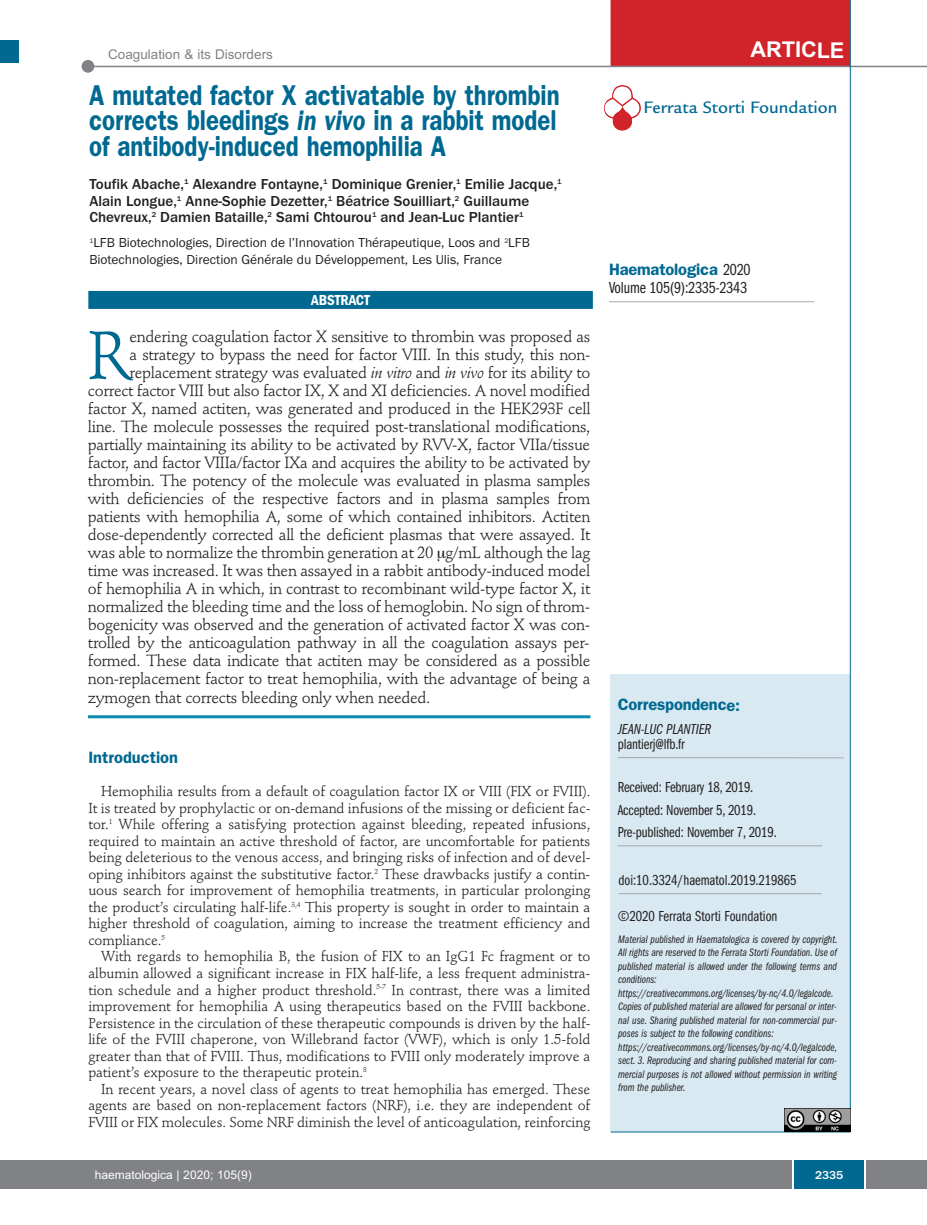
<style>
.page{position:relative;width:927px;height:1225px;background:#fff}
.page>*{position:absolute;margin:0;border:0;box-sizing:border-box;transform-origin:0 0}
.t1{font:66.45px "Stempel Schneidler";color:#006991}
.t2{font:600 28.8px/25.5px "Franklin Gothic";color:#006991;text-align:justify;scale:.83 1}
.t3{font:700 21.75px "Arial";letter-spacing:-.01em;color:#fff}
.t4{font:500 18px "Legacy Sans";color:#006991}
.t5{font:600 16.5px "Franklin Gothic";letter-spacing:-.01em;color:#006991}
.t6{font:16.5px "Franklin Gothic Book Cmpr";letter-spacing:-.01em;color:#231f20}
.t7{font:16.05px "Stempel Schneidler";letter-spacing:-.02em;color:#231f20}
.t8{font:500 15px/16.5px "Franklin Gothic";color:#231f20}
.t9{font:15px/22.5px "Franklin Gothic Book Cmpr";letter-spacing:-.01em;color:#231f20}
.t10{font:15px "Franklin Gothic Book Cmpr Ital";letter-spacing:-.01em;color:#231f20}
.t11{font:600 condensed 15px "Franklin Gothic";letter-spacing:-.005em;color:#fff}
.t12{font:14.25px/16.5px "Stempel Schneidler";letter-spacing:-.005em;color:#231f20;text-align:justify}
.t13{font:13.5px/16.5px "Franklin Gothic";color:#231f20}
.t14{font:13.5px "Arial";color:#808285}
.t15{font:12px "Arial";color:#fff}
.t16{font:500 12px "Franklin Gothic";color:#fff}
.t17{font:11.25px/13.5px "Franklin Gothic Book Cmpr Ital";color:#231f20}
.s1{font-style:italic}
.s2{font-family:"Franklin Gothic Book Cmpr";font-weight:400;color:#231f20}
</style>
<div class="page">
<div style="left:18px;top:1160px;width:909px;height:28px;background:#808285"></div>
<div style="left:794px;top:1160px;width:70px;height:28px;background:#006991"></div>
<hr style="left:792px;top:1160px;width:2px;height:28px;background:#fff">
<hr style="left:864px;top:1160px;width:2px;height:28px;background:#fff">
<div style="left:611px;top:674px;width:239px;height:458px;background:#d8e9f1"></div>
<hr style="left:618px;top:845px;width:204px;height:1px;background:#a8a9ad">
<hr style="left:618px;top:757px;width:226px;height:1px;background:#a8a9ad">
<hr style="left:611px;top:1131px;width:239px;height:1px;background:#006991">
<hr style="left:609px;top:301px;width:205px;height:1px;background:#a8a9ad">
<div style="left:611px;top:0;width:239px;height:67px;background:#d1232a"></div>
<hr style="left:87px;top:66px;width:840px;height:1px;background:#808285">
<div style="left:82px;top:60px;width:12px;height:13px;background:#808285;border-radius:50%"></div>
<hr style="left:618px;top:893px;width:204px;height:1px;background:#a8a9ad">
<hr style="left:850px;top:0;width:1px;height:1131px;background:#006991">
<img style="left:785px;top:1108px;width:65px;height:23px">
<img style="left:604px;top:85px;width:37px;height:46px">
<div style="left:0;top:40px;width:19px;height:22px;background:#006991"></div>
<div style="left:0;top:1160px;width:18px;height:28px;background:#808285"></div>
<hr style="left:88px;top:715px;width:502px;height:3px;background:#0d8aaf">
<div style="left:88px;top:291px;width:505px;height:18px;background:#006991"></div>
<p class="t14" style="left:108px;top:47px;width:166px">Coagulation &amp; its Disorders</p>
<h3 class="t3" style="left:751px;top:37px;width:95px">ARTICLE</h3>
<h2 class="t2" style="left:89px;top:85px;width:568px">A mutated factor X activatable by thrombin corrects bleedings <span class="s1">in vivo</span> in a rabbit model of antibody-induced hemophilia A</h2>
<p class="t8" style="left:89px;top:176px;width:474px">Toufik Abache,<sup>1</sup> Alexandre Fontayne,<sup>1</sup> Dominique Grenier,<sup>1</sup> Emilie Jacque,<sup>1<br></sup>Alain Longue,<sup>1</sup> Anne-Sophie Dezetter,<sup>1</sup> Béatrice Souilliart,<sup>2</sup> Guillaume<br>Chevreux,<sup>2</sup> Damien Bataille,<sup>2</sup> Sami Chtourou<sup>1</sup> and Jean-Luc Plantier<sup>1</sup></p>
<p class="t13" style="left:89px;top:234px;width:442px"><sup>1</sup>LFB Biotechnologies, Direction de l’Innovation Thérapeutique, Loos and <sup>2</sup>LFB<br>Biotechnologies, Direction Générale du Développement, Les Ulis, France</p>
<p class="t11" style="left:311px;top:295px;width:60px">ABSTRACT</p>
<p class="t7" style="left:130px;top:330px;width:462px">endering coagulation factor X sensitive to thrombin was proposed as</p>
<p class="t7" style="left:130px;top:348px;width:462px">a strategy to bypass the need for factor VIII. In this study, this non-</p>
<p class="t7" style="left:130px;top:366px;width:462px">replacement strategy was evaluated <span class="s1">in vitro</span> and <span class="s1">in vivo</span> for its ability to</p>
<p class="t7" style="left:88px;top:384px;width:504px">correct factor VIII but also factor IX, X and XI deficiencies. A novel modified</p>
<p class="t7" style="left:88px;top:402px;width:504px">factor X, named actiten, was generated and produced in the HEK293F cell</p>
<p class="t7" style="left:88px;top:420px;width:504px">line. The molecule possesses the required post-translational modifications,</p>
<p class="t7" style="left:88px;top:438px;width:504px">partially maintaining its ability to be activated by RVV-X, factor VIIa/tissue</p>
<p class="t7" style="left:88px;top:456px;width:504px">factor, and factor VIIIa/factor IXa and acquires the ability to be activated by</p>
<p class="t7" style="left:88px;top:474px;width:504px">thrombin. The potency of the molecule was evaluated in plasma samples</p>
<p class="t7" style="left:88px;top:492px;width:504px">with deficiencies of the respective factors and in plasma samples from</p>
<p class="t7" style="left:88px;top:510px;width:504px">patients with hemophilia A, some of which contained inhibitors. Actiten</p>
<p class="t7" style="left:88px;top:528px;width:504px">dose-dependently corrected all the deficient plasmas that were assayed. It</p>
<p class="t7" style="left:88px;top:546px;width:504px">was able to normalize the thrombin generation at 20 g/mL although the lag</p>
<p class="t7" style="left:88px;top:564px;width:504px">time was increased. It was then assayed in a rabbit antibody-induced model</p>
<p class="t7" style="left:88px;top:582px;width:504px">of hemophilia A in which, in contrast to recombinant wild-type factor X, it</p>
<p class="t7" style="left:88px;top:600px;width:504px">normalized the bleeding time and the loss of hemoglobin. No sign of throm-</p>
<p class="t7" style="left:88px;top:618px;width:504px">bogenicity was observed and the generation of activated factor X was con-</p>
<p class="t7" style="left:88px;top:636px;width:503px">trolled by the anticoagulation pathway in all the coagulation assays per-</p>
<p class="t7" style="left:88px;top:654px;width:504px">formed. These data indicate that actiten may be considered as a possible</p>
<p class="t7" style="left:88px;top:672px;width:504px">non-replacement factor to treat hemophilia, with the advantage of being a</p>
<p class="t7" style="left:88px;top:690px;width:344px">zymogen that corrects bleeding only when needed.</p>
<h1 class="t1" style="left:88px;top:328px;width:45px">R</h1>
<p class="t5" style="left:88px;top:752px;width:91px">Introduction</p>
<p class="t12" style="left:88px;top:784px;width:504px;text-indent:13px">Hemophilia results from a default of coagulation factor IX or VIII (FIX or FVIII).<br>It is treated by prophylactic or on-demand infusions of the missing or deficient fac&shy;tor.<sup>1</sup> While offering a satisfying protection against bleeding, repeated infusions, required to maintain an active threshold of factor, are uncomfortable for patients being deleterious to the venous access, and bringing risks of infection and of devel&shy;oping inhibitors against the substitutive factor.<sup>2</sup> These drawbacks justify a contin&shy;uous search for improvement of hemophilia treatments, in particular prolonging the product’s circulating half-life.<sup>3,4</sup> This property is sought in order to maintain a higher threshold of coagulation, aiming to increase the treatment efficiency and compliance.<sup>5</sup></p>
<p class="t12" style="left:88px;top:949px;width:504px;text-indent:13px">With regards to hemophilia B, the fusion of FIX to an IgG1 Fc fragment or to albumin allowed a significant increase in FIX half-life, a less frequent administra&shy;tion schedule and a higher product threshold.<sup>5-7</sup> In contrast, there was a limited improvement for hemophilia A using therapeutics based on the FVIII backbone.<br>Persistence in the circulation of these therapeutic compounds is driven by the half&shy;life of the FVIII chaperone, von Willebrand factor (VWF), which is only 1.5-fold greater than that of FVIII. Thus, modifications to FVIII only moderately improve a patient’s exposure to the therapeutic protein.<sup>8</sup></p>
<p class="t12" style="left:88px;top:1081px;width:504px;text-indent:13px">In recent years, a novel class of agents to treat hemophilia has emerged. These agents are based on non-replacement factors (NRF), i.e. they are independent of FVIII or FIX molecules. Some NRF diminish the level of anticoagulation, reinforcing</p>
<p class="t4" style="left:644px;top:101px;width:196px">Ferrata Storti Foundation</p>
<p class="t5" style="left:609px;top:264px;width:143px">Haematologica <span class="s2">2020</span></p>
<p class="t6" style="left:609px;top:282px;width:140px">Volume 105(9):2335-2343</p>
<p class="t5" style="left:618px;top:699px;width:124px">Correspondence:</p>
<p class="t10" style="left:618px;top:724px;width:95px">JEAN-LUC PLANTIER</p>
<p class="t9" style="left:618px;top:734px;width:68px">plantierj@lfb.fr</p>
<p class="t9" style="left:618px;top:777px;width:160px">Received: February 18, 2019.<br>Accepted: November 5, 2019.<br>Pre-published: November 7, 2019.</p>
<p class="t9" style="left:618px;top:870px;width:180px">doi:10.3324/haematol.2019.219865</p>
<p class="t9" style="left:618px;top:906px;width:161px">©2020 Ferrata Storti Foundation</p>
<p class="t17" style="left:618px;top:933px;width:221px">Material published in Haematologica is covered by copyright.<br>All rights are reserved to the Ferrata Storti Foundation. Use of published material is allowed under the following terms and conditions: https://creativecommons.org/licenses/by-nc/4.0/legalcode.<br>Copies of published material are allowed for personal or inter&shy;nal use. Sharing published material for non-commercial pur&shy;poses is subject to the following conditions: https://creativecommons.org/licenses/by-nc/4.0/legalcode, sect. 3. Reproducing and sharing published material for com&shy;mercial purposes is not allowed without permission in writing from the publisher.</p>
<p class="t15" style="left:95px;top:1167px;width:158px">haematologica | 2020; 105(9)</p>
<p class="t16" style="left:815px;top:1167px;width:30px">2335</p>
</div>
